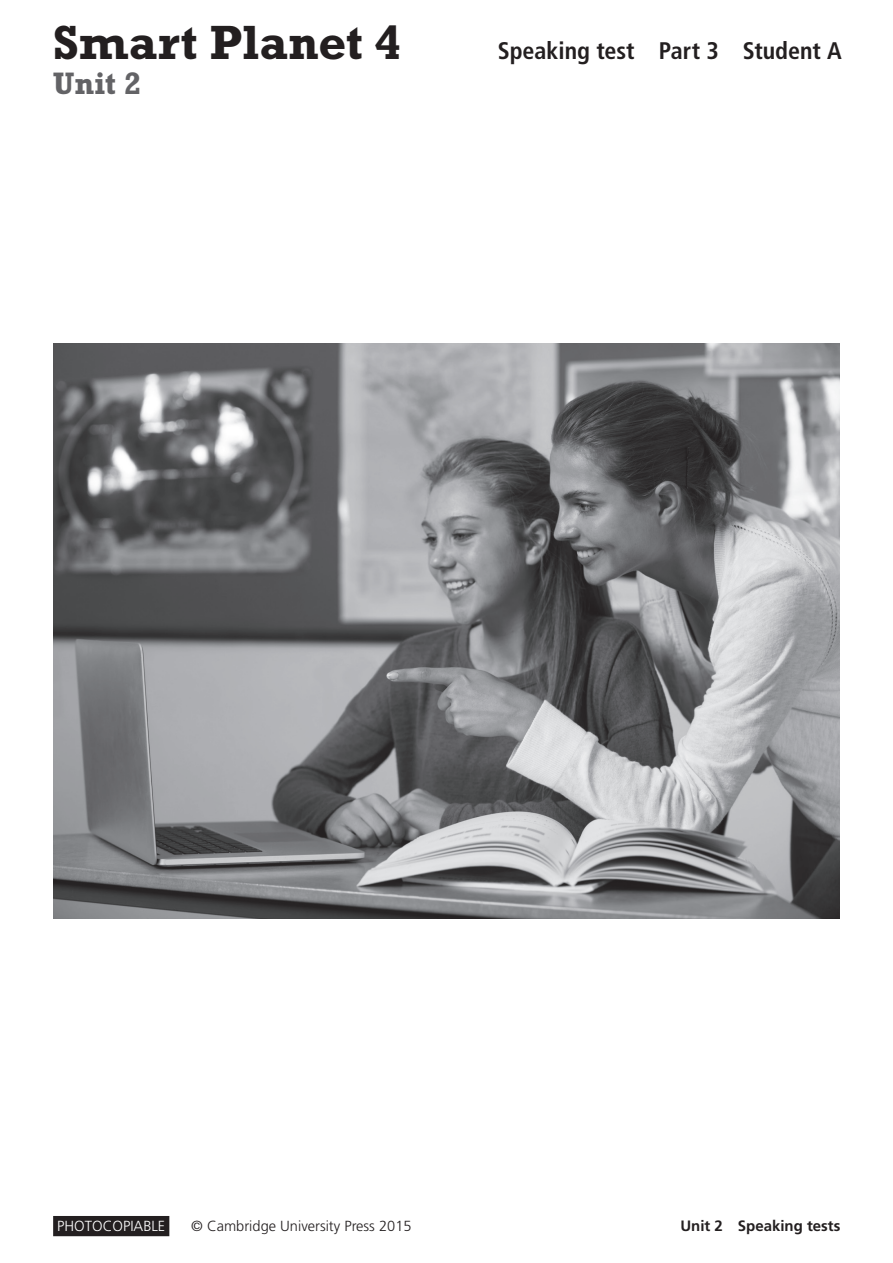
<style>
.page{position:relative;width:893px;height:1263px;background:#fff}
.page>*{position:absolute;margin:0;border:0;box-sizing:border-box;transform-origin:0 0}
.t1{font:700 48.75px "Rockwell Std";letter-spacing:.01em;color:#231f20}
.t2{font:700 31.5px "Rockwell Std";color:#636366}
.t3{font:700 condensed 24px "Frutiger LT Std";color:#231f20}
.t4{font:700 15px "Frutiger LT Std";color:#231f20}
.t5{font:300 14.7px "Frutiger LT Std";color:#231f20}
.t6{font:300 14.7px "Frutiger LT Std";color:#fff}
</style>
<div class="page">
<div style="left:53px;top:1216px;width:116px;height:20px;background:#231f20"></div>
<img style="left:53px;top:344px;width:787px;height:575px">
<h1 class="t1" style="left:53px;top:13px;width:350px">Smart Planet 4</h1>
<h2 class="t2" style="left:53px;top:65px;width:90px">Unit 2</h2>
<h3 class="t3" style="left:498px;top:36px;width:346px">Speaking test Part 3 Student A</h3>
<p class="t6" style="left:57px;top:1218px;width:110px">PHOTOCOPIABLE</p>
<p class="t5" style="left:191px;top:1218px;width:222px">© Cambridge University Press 2015</p>
<p class="t4" style="left:680px;top:1217px;width:162px">Unit 2 Speaking tests</p>
</div>
